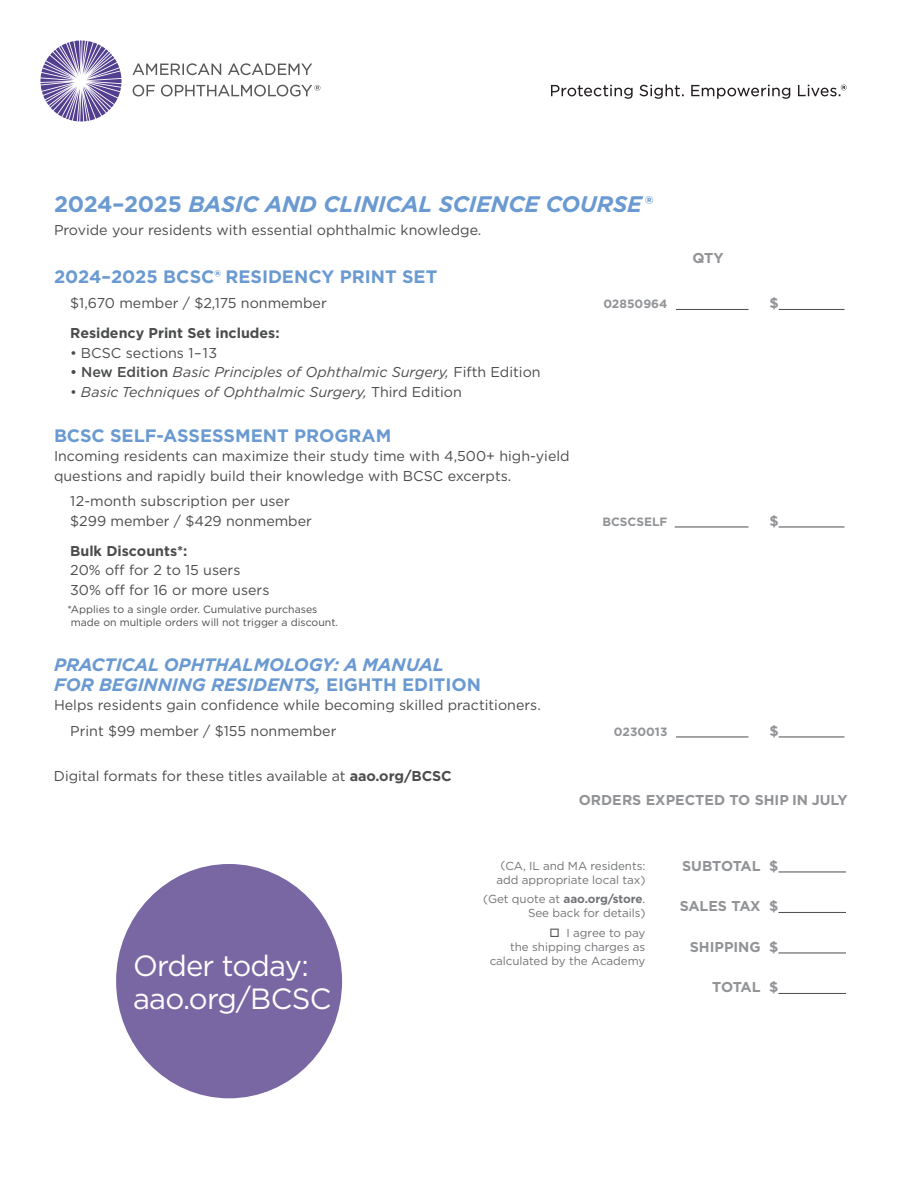
<style>
.page{position:relative;width:918px;height:1188px;background:#fff}
.page>*{position:absolute;margin:0;border:0;box-sizing:border-box;transform-origin:0 0}
.t1{font:29.25px "Gotham";letter-spacing:-.025em;color:#fff}
.t2{font:italic 700 22.5px "Gotham";letter-spacing:-.01em;color:#6a9ad1}
.t3{font:italic 700 18px/19.5px "Gotham";letter-spacing:-.005em;color:#6a9ad1}
.t4{font:700 18px "Gotham";color:#6a9ad1}
.t5{font:14.25px/19.5px "Gotham";color:#4b4c4d}
.t6{font:italic 14.25px "Gotham";color:#4b4c4d}
.t7{font:700 14.25px "Gotham";color:#919396}
.t8{font:700 14.25px "Gotham";color:#4b4c4d}
.t9{font:700 12px "Gotham";color:#919396}
.t10{font:11.7px/14px "Gotham";letter-spacing:-.005em;color:#717275;text-align:right}
.t11{font:10.5px/13.5px "Gotham";color:#4b4c4d}
.s1{font-style:normal}
.s2{font-weight:500;font-style:normal}
.s3{font-weight:700}
.s4{color:#57585a}
</style>
<div class="page">
<svg style="left:41px;top:40px;width:81px;height:82px"></svg>
<svg style="left:133px;top:63px;width:187px;height:33px"></svg>
<svg style="left:551px;top:84px;width:296px;height:15px"></svg>
<hr style="left:676px;top:309px;width:72px;height:1px;background:#4b4c4d">
<hr style="left:779px;top:309px;width:66px;height:1px;background:#4b4c4d">
<hr style="left:675px;top:527px;width:74px;height:1px;background:#4b4c4d">
<hr style="left:779px;top:527px;width:66px;height:1px;background:#4b4c4d">
<hr style="left:676px;top:737px;width:72px;height:1px;background:#4b4c4d">
<hr style="left:779px;top:737px;width:66px;height:1px;background:#4b4c4d">
<hr style="left:778px;top:872px;width:68px;height:1px;background:#4b4c4d">
<hr style="left:778px;top:912px;width:68px;height:1px;background:#4b4c4d">
<hr style="left:778px;top:953px;width:68px;height:1px;background:#4b4c4d">
<hr style="left:778px;top:993px;width:68px;height:1px;background:#4b4c4d">
<div style="left:116px;top:864px;width:226px;height:234px;background:#7967a4;border-radius:50%"></div>
<h2 class="t2" style="left:54px;top:190px;width:601px"><span class="s1">2024–2025</span> BASIC AND CLINICAL SCIENCE COURSE <span class="s1">®</span></h2>
<p class="t5" style="left:54px;top:220px;width:429px">Provide your residents with essential ophthalmic knowledge.</p>
<p class="t7" style="left:692px;top:249px;width:33px">QTY</p>
<p class="t4" style="left:54px;top:264px;width:385px">2024–2025 BCSC® RESIDENCY PRINT SET</p>
<p class="t5" style="left:70px;top:293px;width:258px">$1,670 member / $2,175 nonmember</p>
<p class="t9" style="left:603px;top:296px;width:66px">02850964</p>
<p class="t7" style="left:770px;top:294px;width:11px">$</p>
<p class="t8" style="left:70px;top:324px;width:211px">Residency Print Set includes:</p>
<p class="t5" style="left:70px;top:342px;width:148px">• BCSC sections 1–13</p>
<p class="t6" style="left:70px;top:363px;width:472px"><span class="s2">• New Edition</span> Basic Principles of Ophthalmic Surgery, <span class="s1">Fifth Edition</span></p>
<p class="t6" style="left:70px;top:382px;width:393px"><span class="s1">•</span> Basic Techniques of Ophthalmic Surgery, <span class="s1">Third Edition</span></p>
<p class="t4" style="left:54px;top:423px;width:339px">BCSC SELF-ASSESSMENT PROGRAM</p>
<p class="t5" style="left:54px;top:446px;width:517px">Incoming residents can maximize their study time with 4,500+ high-yield questions and rapidly build their knowledge with BCSC excerpts.</p>
<p class="t5" style="left:70px;top:491px;width:243px">12-month subscription per user $299 member / $429 nonmember</p>
<p class="t9" style="left:602px;top:513px;width:67px">BCSCSELF</p>
<p class="t7" style="left:769px;top:511px;width:11px">$</p>
<p class="t8" style="left:70px;top:541px;width:119px">Bulk Discounts*:</p>
<p class="t5" style="left:70px;top:560px;width:201px">20% off for 2 to 15 users<br>30% off for 16 or more users</p>
<p class="t11" style="left:71px;top:602px;width:269px;text-indent:-3px">*Applies to a single order. Cumulative purchases made on multiple orders will not trigger a discount.</p>
<p class="t3" style="left:54px;top:655px;width:428px">PRACTICAL OPHTHALMOLOGY: A MANUAL<br>FOR BEGINNING RESIDENTS, <span class="s1">EIGHTH EDITION</span></p>
<p class="t5" style="left:70px;top:692px;width:472px;line-height:25.5px;text-indent:-16px">Helps residents gain confidence while becoming skilled practitioners.<br>Print $99 member / $155 nonmember</p>
<p class="t5" style="left:54px;top:765px;width:399px">Digital formats for these titles available at <span class="s3">aao.org/BCSC</span></p>
<p class="t9" style="left:614px;top:723px;width:55px">0230013</p>
<p class="t7" style="left:770px;top:721px;width:11px">$</p>
<p class="t7" style="left:579px;top:790px;width:271px">ORDERS EXPECTED TO SHIP IN JULY</p>
<p class="t10" style="left:496px;top:859px;width:151px;text-align:center">(CA, IL and MA residents: add appropriate local tax)</p>
<p class="t10" style="left:483px;top:892px;width:164px">(Get quote at <span class="s3">aao.org/store</span>.<br>See back for details)</p>
<p class="t10" style="left:510px;top:925px;width:137px"><span class="s4">□</span> I agree to pay<br>the shipping charges as</p>
<h1 class="t1" style="left:133px;top:947px;width:177px">Order today:</h1>
<p class="t10" style="left:490px;top:953px;width:157px">calculated by the Academy</p>
<h1 class="t1" style="left:133px;top:980px;width:200px">aao.org/BCSC</h1>
<p class="t7" style="left:682px;top:856px;width:98px">SUBTOTAL $</p>
<p class="t7" style="left:680px;top:897px;width:100px">SALES TAX $</p>
<p class="t7" style="left:690px;top:937px;width:90px">SHIPPING $</p>
<p class="t7" style="left:712px;top:978px;width:68px">TOTAL $</p>
</div>
